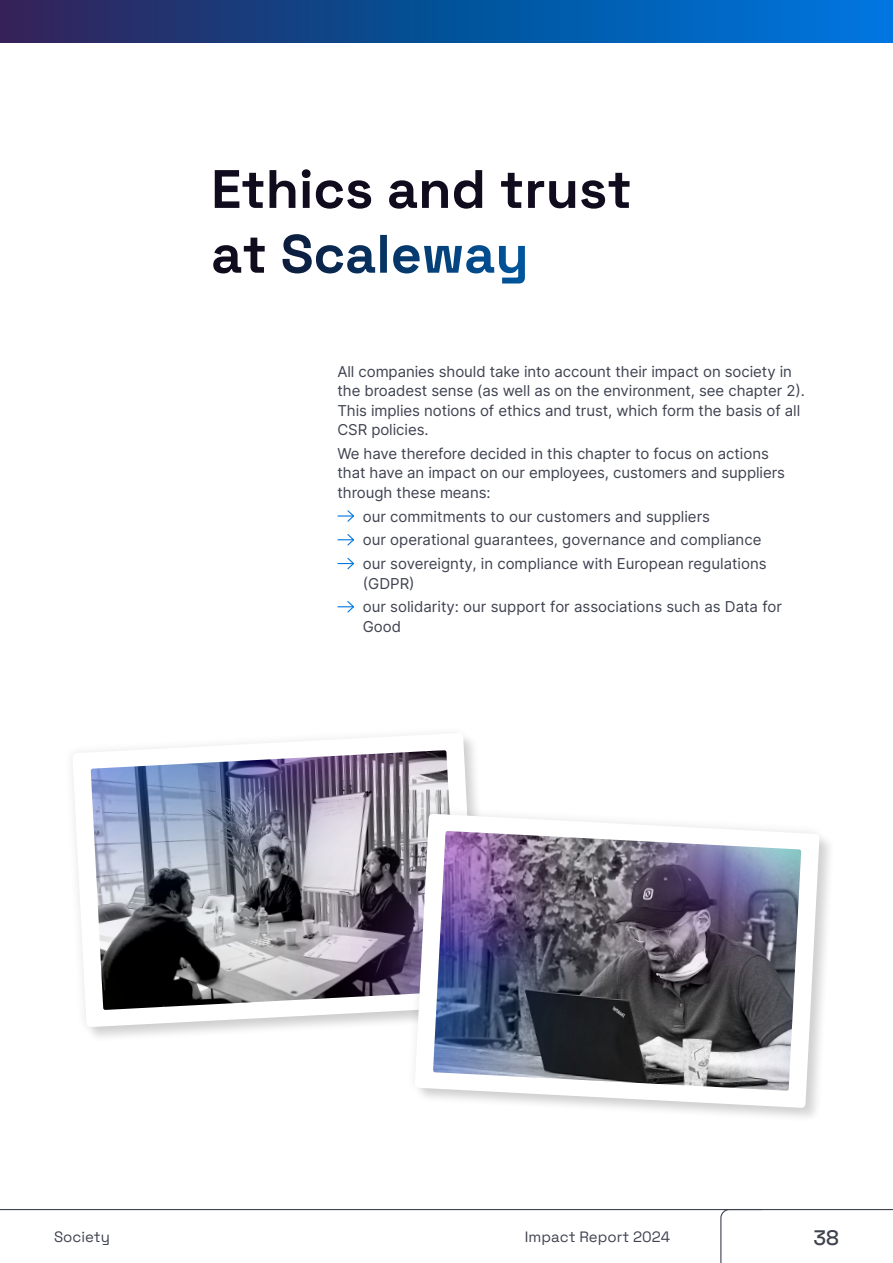
<style>
.page{position:relative;width:893px;height:1263px;background:#fff}
.page>*{position:absolute;margin:0;border:0;box-sizing:border-box;transform-origin:0 0}
.t1{font:300 54px/64.8px "Space Grotesk";color:#110b1e}
.t2{font:300 21px "Space Grotesk";color:#3f4250}
.t3{font:15px/19.5px "Inter";letter-spacing:-.005em;color:#3f4250}
.t4{font:300 15px "Space Grotesk";color:#3f4250}
.s1{color:#fff}
</style>
<div class="page">
<hr style="left:0;top:1209px;width:762px;height:1px;background:#3f4250">
<svg style="left:720px;top:1209px;width:173px;height:54px"></svg>
<div style="left:0;top:0;width:893px;height:43px;background:linear-gradient(to right,#292456,#007ae0)"></div>
<svg style="left:88px;top:1027px;width:203px;height:10px"></svg>
<svg style="left:72px;top:733px;width:404px;height:294px"></svg>
<img style="left:91px;top:750px;width:368px;height:260px">
<svg style="left:338px;top:510px;width:16px;height:12px"></svg>
<svg style="left:338px;top:534px;width:16px;height:12px"></svg>
<svg style="left:338px;top:557px;width:16px;height:13px"></svg>
<svg style="left:338px;top:601px;width:16px;height:12px"></svg>
<svg style="left:404px;top:803px;width:426px;height:314px"></svg>
<svg style="left:415px;top:814px;width:404px;height:294px"></svg>
<img style="left:433px;top:831px;width:368px;height:260px">
<h1 class="t1" style="left:211px;top:154px;width:422px">Ethics and trust at <span class="s1">Scaleway</span></h1>
<p class="t3" style="left:337px;top:361px;width:469px">All companies should take into account their impact on society in the broadest sense (as well as on the environment, see chapter 2).<br>This implies notions of ethics and trust, which form the basis of all CSR policies.</p>
<p class="t3" style="left:337px;top:443px;width:449px">We have therefore decided in this chapter to focus on actions that have an impact on our employees, customers and suppliers through these means:</p>
<p class="t3" style="left:363px;top:504px;width:405px;line-height:23.7px">our commitments to our customers and suppliers<br>our operational guarantees, governance and compliance our sovereignty, in compliance with European regulations</p>
<p class="t3" style="left:363px;top:571px;width:421px;line-height:23.7px">(GDPR)<br>our solidarity: our support for associations such as Data for</p>
<p class="t3" style="left:363px;top:616px;width:40px">Good</p>
<p class="t4" style="left:54px;top:1225px;width:58px">Society</p>
<p class="t4" style="left:525px;top:1225px;width:147px">Impact Report 2024</p>
<h2 class="t2" style="left:813px;top:1222px;width:27px">38</h2>
</div>
